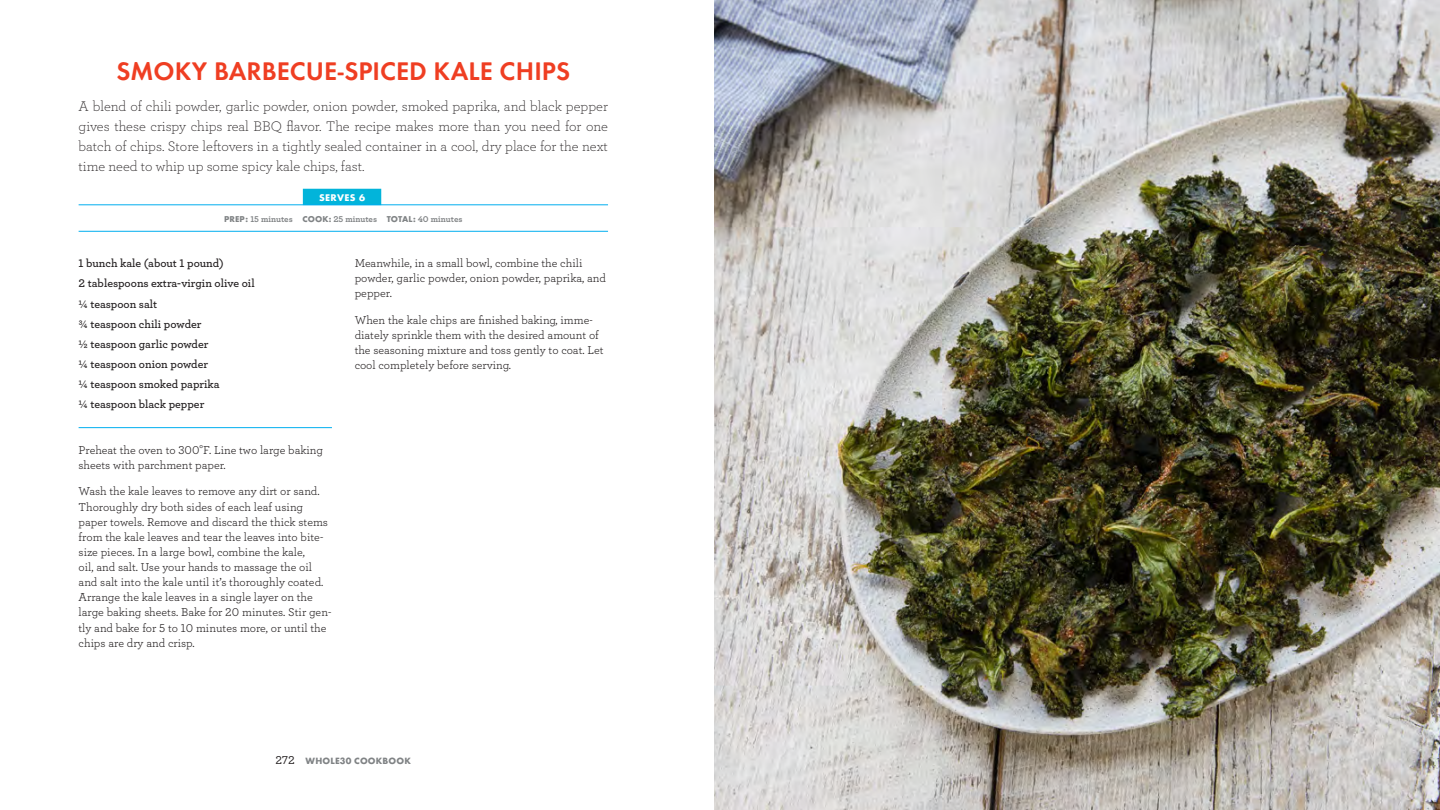
<style>
.page{position:relative;width:1440px;height:810px;background:#fff}
.page>*{position:absolute;margin:0;border:0;box-sizing:border-box;transform-origin:0 0}
.t1{font:600 26.5px "Futura Round";color:#ef3e22}
.t2{font:14.5px/20.1px "Archer Light LF";color:#231f20;text-align:justify}
.t3{font:12px/15.1px "Archer Book LF";color:#231f20}
.t4{font:11.62px/20.1px "Archer Semibold LF";color:#231f20}
.t5{font:700 10.12px "Futura Round";letter-spacing:.04em;color:#fff}
.t6{font:700 9.5px "Futura Round";letter-spacing:.02em;color:#808385}
.t7{font:8.88px "Archer Bold LF";color:#808385}
.s1{font-family:"Futura Round";font-weight:700}
.s2{font-family:"Archer";font-weight:600}
.s3{font-family:"Archer Medium LF";font-weight:400;font-size:12px;color:#231f20}
</style>
<div class="page">
<hr style="left:79px;top:427px;width:253px;height:1px;background:#00aeef">
<div style="left:303px;top:189px;width:78px;height:16px;background:#02b4da"></div>
<hr style="left:79px;top:204px;width:529px;height:1px;background:#00aeef">
<hr style="left:79px;top:231px;width:529px;height:1px;background:#00aeef">
<img style="left:715px;top:0;width:725px;height:810px">
<h1 class="t1" style="left:117px;top:52px;width:455px">SMOKY BARBECUE-SPICED KALE CHIPS</h1>
<p class="t2" style="left:79px;top:95px;width:531px">A blend of chili powder, garlic powder, onion powder, smoked paprika, and black pepper gives these crispy chips real BBQ flavor. The recipe makes more than you need for one batch of chips. Store leftovers in a tightly sealed container in a cool, dry place for the next time need to whip up some spicy kale chips, fast.</p>
<p class="t5" style="left:319px;top:190px;width:48px">SERVES 6</p>
<p class="t7" style="left:224px;top:213px;width:240px"><span class="s1">PREP:</span> 15 minutes <span class="s1">COOK:</span> 25 minutes <span class="s1">TOTAL:</span> 40 minutes</p>
<p class="t4" style="left:79px;top:253px;width:178px">1 bunch kale (about 1 pound)<br>2 tablespoons extra-virgin olive oil <span class="s2">¼</span> teaspoon salt<br><span class="s2">¾</span> teaspoon chili powder<br><span class="s2">½</span> teaspoon garlic powder<br><span class="s2">¼</span> teaspoon onion powder<br><span class="s2">¼</span> teaspoon smoked paprika<br><span class="s2">¼</span> teaspoon black pepper</p>
<p class="t3" style="left:79px;top:442px;width:246px">Preheat the oven to 300°F. Line two large baking sheets with parchment paper.</p>
<p class="t3" style="left:79px;top:484px;width:254px">Wash the kale leaves to remove any dirt or sand.<br>Thoroughly dry both sides of each leaf using paper towels. Remove and discard the thick stems from the kale leaves and tear the leaves into bite&shy;size pieces. In a large bowl, combine the kale,<br>oil, and salt. Use your hands to massage the oil and salt into the kale until it’s thoroughly coated.<br>Arrange the kale leaves in a single layer on the large baking sheets. Bake for 20 minutes. Stir gen&shy;tly and bake for 5 to 10 minutes more, or until the chips are dry and crisp.</p>
<p class="t3" style="left:355px;top:255px;width:253px">Meanwhile, in a small bowl, combine the chili powder, garlic powder, onion powder, paprika, and pepper.</p>
<p class="t3" style="left:355px;top:312px;width:250px">When the kale chips are finished baking, imme&shy;diately sprinkle them with the desired amount of the seasoning mixture and toss gently to coat. Let cool completely before serving.</p>
<p class="t6" style="left:276px;top:753px;width:137px"><span class="s3">272</span> WHOLE30 COOKBOOK</p>
</div>
